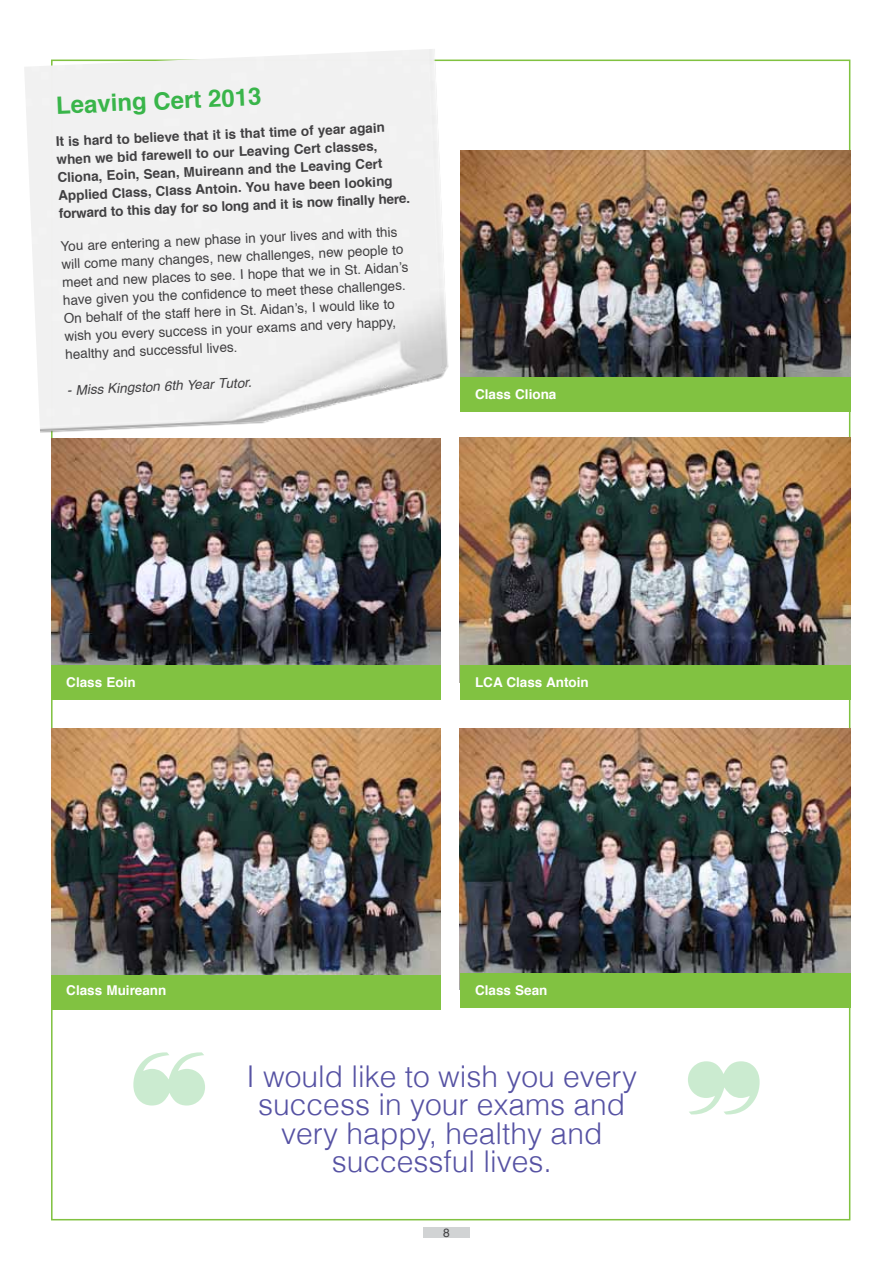
<style>
.page{position:relative;width:893px;height:1263px;background:#fff}
.page>*{position:absolute;margin:0;border:0;box-sizing:border-box;transform-origin:0 0}
.t1{font:300 30px/28.5px "Helvetica";color:#5652a3;text-align:center}
.t2{font:700 24px "Helvetica";color:#39b54a}
.t3{font:13.5px/17.9px "Helvetica";color:#414042}
.t4{font:700 13.5px/18px "Helvetica";color:#414042}
.t5{font:700 13.5px "Helvetica";color:#fff}
.t6{font:italic 13.5px "Helvetica";color:#414042}
.t7{font:12px "Helvetica";color:#414042}
</style>
<div class="page">
<div style="left:423px;top:1227px;width:47px;height:11px;background:#d1d3d4"></div>
<div style="left:51px;top:60px;width:799px;height:1160px;background:linear-gradient(to right,#f4f4f4,#fff);border:2px solid #81c241"></div>
<img style="left:51px;top:728px;width:390px;height:262px">
<div style="left:51px;top:975px;width:389px;height:34px;background:#81c241"></div>
<img style="left:460px;top:728px;width:390px;height:245px">
<div style="left:460px;top:973px;width:390px;height:34px;background:#81c241"></div>
<img style="left:460px;top:150px;width:390px;height:227px">
<div style="left:460px;top:377px;width:390px;height:34px;background:#81c241"></div>
<img style="left:460px;top:438px;width:390px;height:227px">
<div style="left:460px;top:665px;width:390px;height:34px;background:#81c241"></div>
<img style="left:51px;top:438px;width:390px;height:261px">
<div style="left:51px;top:665px;width:389px;height:34px;background:#81c241"></div>
<svg style="left:133px;top:1052px;width:72px;height:53px"></svg>
<svg style="left:688px;top:1061px;width:72px;height:53px"></svg>
<h2 class="t2" style="left:55px;top:85px;width:207px;rotate:-2deg">Leaving Cert2013</h2>
<p class="t4" style="left:55px;top:134px;width:353px;rotate:-3deg">Itis hard to believe thatitis thattime of yearagain when we bid farewellto ourLeaving Certclasses, Cliona, Eoin, Sean, Muireann and the Leaving Cert Applied Class, Class Antoin. You have been looking forward to this day forso long and itis now finally here.</p>
<p class="t3" style="left:59px;top:239px;width:349px;rotate:-3deg">You are entering a new phase in your lives and with this will come many changes, new challenges, new people to meet and new places to see. I hope that we in St. Aidan’s have given you the confidence to meet these challenges.<br>On behalf of the staff here in St. Aidan’s, I would like to wish you every success in your exams and very happy, healthy and successful lives.</p>
<p class="t6" style="left:66px;top:380px;width:186px;rotate:-3deg">- Miss Kingston 6th Year Tutor.</p>
<p class="t5" style="left:475px;top:383px;width:83px">Class Cliona</p>
<p class="t5" style="left:66px;top:671px;width:71px">Class Eoin</p>
<p class="t5" style="left:475px;top:671px;width:115px">LCA Class Antoin</p>
<p class="t5" style="left:66px;top:979px;width:102px">Class Muireann</p>
<p class="t5" style="left:475px;top:979px;width:74px">Class Sean</p>
<h1 class="t1" style="left:246px;top:1060px;width:392px">I would like to wish you every success in your exams and very happy, healthy and successful lives.</h1>
<p class="t7" style="left:443px;top:1223px;width:8px">8</p>
</div>
